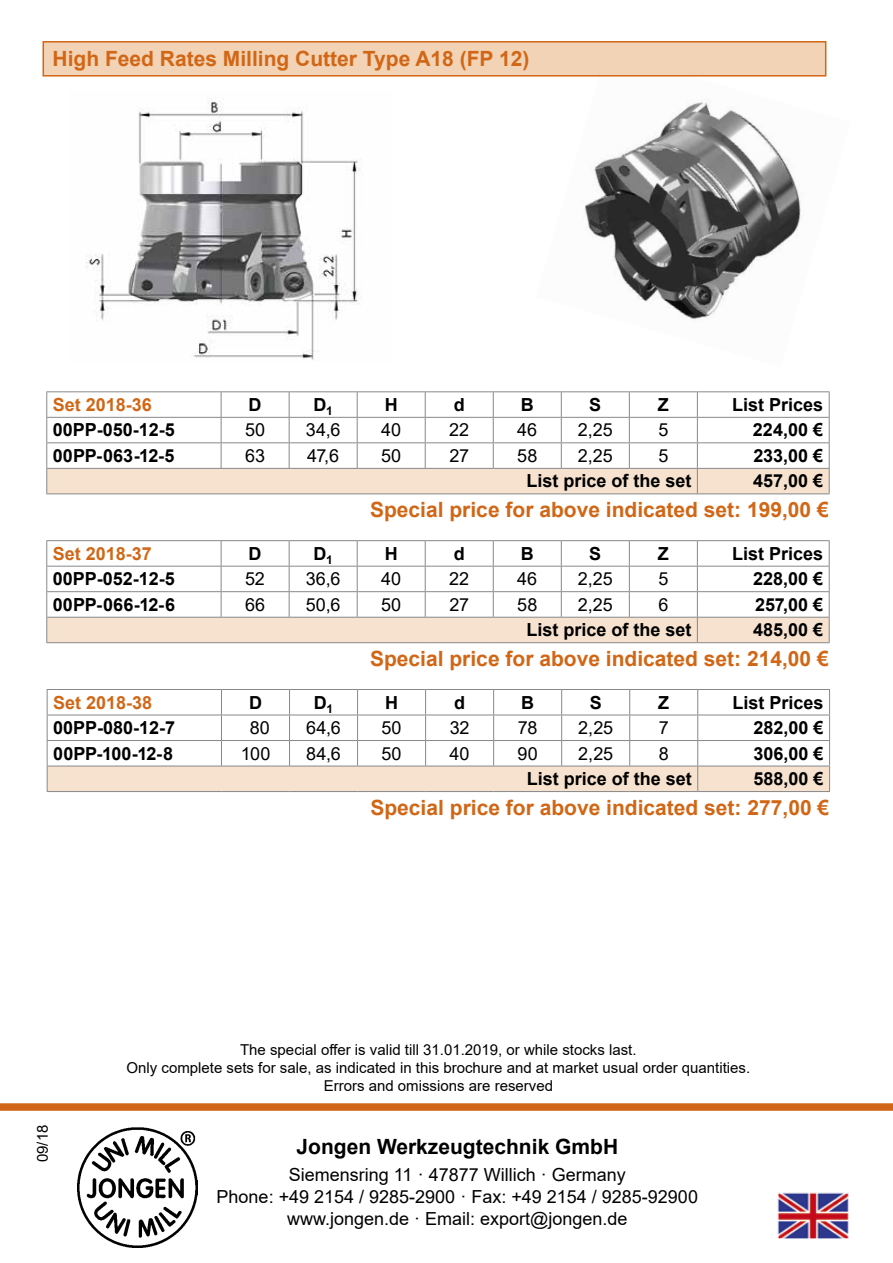
<style>
.page{position:relative;width:893px;height:1263px;background:#fff}
.page>*{position:absolute;margin:0;border:0;box-sizing:border-box;transform-origin:0 0}
.t1{font:700 21px "Arial";color:#d16716}
.t2{font:700 21px "Arial";color:#000}
.t3{font:700 18px "Arial";color:#000}
.t4{font:18px/21.6px "Arial";color:#000;text-align:center}
.t5{font:700 18px "Arial";color:#d16716}
.t6{font:15px/18px "Arial";color:#000;text-align:center}
</style>
<div class="page">
<img style="left:85px;top:98px;width:277px;height:262px">
<img style="left:584px;top:52px;width:243px;height:269px">
<div style="left:0;top:1103px;width:893px;height:8px;background:#d16716"></div>
<img style="left:77px;top:1127px;width:120px;height:120px">
<img style="left:780px;top:1195px;width:67px;height:42px">
<div style="left:778px;top:1193px;width:71px;height:46px;border:1px solid #fff"></div>
<div style="left:43px;top:42px;width:783px;height:34px;background:#f2d3b6"></div>
<div style="left:43px;top:41px;width:783px;height:36px;border:2px solid #d16716"></div>
<hr style="left:47px;top:689px;width:174px;height:1px;background:#87888a">
<hr style="left:221px;top:689px;width:69px;height:1px;background:#87888a">
<hr style="left:290px;top:689px;width:68px;height:1px;background:#87888a">
<hr style="left:358px;top:689px;width:68px;height:1px;background:#87888a">
<hr style="left:426px;top:689px;width:68px;height:1px;background:#87888a">
<hr style="left:494px;top:689px;width:68px;height:1px;background:#87888a">
<hr style="left:562px;top:689px;width:68px;height:1px;background:#87888a">
<hr style="left:630px;top:689px;width:68px;height:1px;background:#87888a">
<hr style="left:698px;top:689px;width:132px;height:1px;background:#87888a">
<svg style="left:47px;top:690px;width:783px;height:101px"></svg>
<hr style="left:47px;top:791px;width:174px;height:1px;background:#87888a">
<hr style="left:221px;top:791px;width:69px;height:1px;background:#87888a">
<hr style="left:290px;top:791px;width:68px;height:1px;background:#87888a">
<hr style="left:358px;top:791px;width:68px;height:1px;background:#87888a">
<hr style="left:426px;top:791px;width:68px;height:1px;background:#87888a">
<hr style="left:494px;top:791px;width:68px;height:1px;background:#87888a">
<hr style="left:562px;top:791px;width:68px;height:1px;background:#87888a">
<hr style="left:630px;top:791px;width:68px;height:1px;background:#87888a">
<hr style="left:698px;top:791px;width:132px;height:1px;background:#87888a">
<hr style="left:46px;top:391px;width:175px;height:1px;background:#87888a">
<hr style="left:221px;top:391px;width:68px;height:1px;background:#87888a">
<hr style="left:289px;top:391px;width:68px;height:1px;background:#87888a">
<hr style="left:357px;top:391px;width:68px;height:1px;background:#87888a">
<hr style="left:425px;top:391px;width:68px;height:1px;background:#87888a">
<hr style="left:493px;top:391px;width:68px;height:1px;background:#87888a">
<hr style="left:561px;top:391px;width:68px;height:1px;background:#87888a">
<hr style="left:629px;top:391px;width:68px;height:1px;background:#87888a">
<hr style="left:697px;top:391px;width:133px;height:1px;background:#87888a">
<svg style="left:46px;top:392px;width:784px;height:101px"></svg>
<hr style="left:46px;top:493px;width:175px;height:1px;background:#87888a">
<hr style="left:221px;top:493px;width:68px;height:1px;background:#87888a">
<hr style="left:289px;top:493px;width:68px;height:1px;background:#87888a">
<hr style="left:357px;top:493px;width:68px;height:1px;background:#87888a">
<hr style="left:425px;top:493px;width:68px;height:1px;background:#87888a">
<hr style="left:493px;top:493px;width:68px;height:1px;background:#87888a">
<hr style="left:561px;top:493px;width:68px;height:1px;background:#87888a">
<hr style="left:629px;top:493px;width:68px;height:1px;background:#87888a">
<hr style="left:697px;top:493px;width:133px;height:1px;background:#87888a">
<hr style="left:46px;top:540px;width:175px;height:1px;background:#87888a">
<hr style="left:221px;top:540px;width:68px;height:1px;background:#87888a">
<hr style="left:289px;top:540px;width:68px;height:1px;background:#87888a">
<hr style="left:357px;top:540px;width:68px;height:1px;background:#87888a">
<hr style="left:425px;top:540px;width:68px;height:1px;background:#87888a">
<hr style="left:493px;top:540px;width:68px;height:1px;background:#87888a">
<hr style="left:561px;top:540px;width:68px;height:1px;background:#87888a">
<hr style="left:629px;top:540px;width:68px;height:1px;background:#87888a">
<hr style="left:697px;top:540px;width:133px;height:1px;background:#87888a">
<svg style="left:46px;top:541px;width:784px;height:101px"></svg>
<hr style="left:46px;top:642px;width:175px;height:1px;background:#87888a">
<hr style="left:221px;top:642px;width:68px;height:1px;background:#87888a">
<hr style="left:289px;top:642px;width:68px;height:1px;background:#87888a">
<hr style="left:357px;top:642px;width:68px;height:1px;background:#87888a">
<hr style="left:425px;top:642px;width:68px;height:1px;background:#87888a">
<hr style="left:493px;top:642px;width:68px;height:1px;background:#87888a">
<hr style="left:561px;top:642px;width:68px;height:1px;background:#87888a">
<hr style="left:629px;top:642px;width:68px;height:1px;background:#87888a">
<hr style="left:697px;top:642px;width:133px;height:1px;background:#87888a">
<p class="t1" style="left:53px;top:44px;width:478px">High Feed Rates Milling Cutter Type A18 (FP 12)</p>
<p class="t5" style="left:53px;top:392px;width:101px">Set 2018-36</p>
<p class="t3" style="left:249px;top:392px;width:14px">D</p>
<p class="t3" style="left:313px;top:392px;width:21px">D<sub>1</sub></p>
<p class="t3" style="left:385px;top:392px;width:14px">H</p>
<p class="t3" style="left:454px;top:392px;width:12px">d</p>
<p class="t3" style="left:521px;top:392px;width:14px">B</p>
<p class="t3" style="left:589px;top:392px;width:14px">S</p>
<p class="t3" style="left:658px;top:392px;width:12px">Z</p>
<p class="t3" style="left:732px;top:392px;width:93px">List Prices</p>
<p class="t3" style="left:53px;top:417px;width:124px">00PP-050-12-5</p>
<p class="t4" style="left:245px;top:419px;width:22px">50</p>
<p class="t4" style="left:306px;top:419px;width:36px">34,6</p>
<p class="t4" style="left:381px;top:419px;width:22px">40</p>
<p class="t4" style="left:449px;top:419px;width:22px">22</p>
<p class="t4" style="left:517px;top:419px;width:22px">46</p>
<p class="t4" style="left:578px;top:419px;width:36px">2,25</p>
<p class="t4" style="left:658px;top:419px;width:12px">5</p>
<p class="t3" style="left:753px;top:417px;width:72px">224,00 €</p>
<p class="t3" style="left:53px;top:443px;width:123px">00PP-063-12-5</p>
<p class="t4" style="left:245px;top:445px;width:22px">63</p>
<p class="t4" style="left:307px;top:445px;width:33px">47,6</p>
<p class="t4" style="left:381px;top:445px;width:22px">50</p>
<p class="t4" style="left:449px;top:445px;width:21px">27</p>
<p class="t4" style="left:517px;top:445px;width:22px">58</p>
<p class="t4" style="left:578px;top:445px;width:36px">2,25</p>
<p class="t4" style="left:658px;top:445px;width:12px">5</p>
<p class="t3" style="left:753px;top:443px;width:71px">233,00 €</p>
<p class="t3" style="left:526px;top:468px;width:167px">List price of the set</p>
<p class="t3" style="left:753px;top:468px;width:72px">457,00 €</p>
<p class="t1" style="left:370px;top:495px;width:460px">Special price for above indicated set: 199,00 €</p>
<p class="t5" style="left:53px;top:541px;width:101px">Set 2018-37</p>
<p class="t3" style="left:249px;top:541px;width:14px">D</p>
<p class="t3" style="left:313px;top:541px;width:21px">D<sub>1</sub></p>
<p class="t3" style="left:385px;top:541px;width:14px">H</p>
<p class="t3" style="left:454px;top:541px;width:12px">d</p>
<p class="t3" style="left:521px;top:541px;width:14px">B</p>
<p class="t3" style="left:589px;top:541px;width:14px">S</p>
<p class="t3" style="left:658px;top:541px;width:12px">Z</p>
<p class="t3" style="left:732px;top:541px;width:93px">List Prices</p>
<p class="t3" style="left:53px;top:566px;width:124px">00PP-052-12-5</p>
<p class="t4" style="left:245px;top:568px;width:21px">52</p>
<p class="t4" style="left:306px;top:568px;width:36px">36,6</p>
<p class="t4" style="left:381px;top:568px;width:22px">40</p>
<p class="t4" style="left:449px;top:568px;width:22px">22</p>
<p class="t4" style="left:517px;top:568px;width:22px">46</p>
<p class="t4" style="left:578px;top:568px;width:36px">2,25</p>
<p class="t4" style="left:658px;top:568px;width:12px">5</p>
<p class="t3" style="left:753px;top:566px;width:72px">228,00 €</p>
<p class="t3" style="left:53px;top:592px;width:124px">00PP-066-12-6</p>
<p class="t4" style="left:245px;top:593px;width:22px">66</p>
<p class="t4" style="left:306px;top:593px;width:36px">50,6</p>
<p class="t4" style="left:381px;top:593px;width:22px">50</p>
<p class="t4" style="left:449px;top:593px;width:21px">27</p>
<p class="t4" style="left:517px;top:593px;width:22px">58</p>
<p class="t4" style="left:578px;top:593px;width:36px">2,25</p>
<p class="t4" style="left:658px;top:593px;width:12px">6</p>
<p class="t3" style="left:755px;top:592px;width:69px">257,00 €</p>
<p class="t3" style="left:526px;top:617px;width:167px">List price of the set</p>
<p class="t3" style="left:753px;top:617px;width:72px">485,00 €</p>
<p class="t1" style="left:370px;top:644px;width:460px">Special price for above indicated set: 214,00 €</p>
<p class="t5" style="left:53px;top:690px;width:101px">Set 2018-38</p>
<p class="t3" style="left:249px;top:690px;width:14px">D</p>
<p class="t3" style="left:314px;top:690px;width:21px">D<sub>1</sub></p>
<p class="t3" style="left:385px;top:690px;width:14px">H</p>
<p class="t3" style="left:454px;top:690px;width:12px">d</p>
<p class="t3" style="left:521px;top:690px;width:14px">B</p>
<p class="t3" style="left:590px;top:690px;width:14px">S</p>
<p class="t3" style="left:658px;top:690px;width:12px">Z</p>
<p class="t3" style="left:732px;top:690px;width:93px">List Prices</p>
<p class="t3" style="left:53px;top:715px;width:124px">00PP-080-12-7</p>
<p class="t4" style="left:250px;top:717px;width:22px">80</p>
<p class="t4" style="left:306px;top:717px;width:36px">64,6</p>
<p class="t4" style="left:382px;top:717px;width:22px">50</p>
<p class="t4" style="left:450px;top:717px;width:21px">32</p>
<p class="t4" style="left:518px;top:717px;width:21px">78</p>
<p class="t4" style="left:578px;top:717px;width:36px">2,25</p>
<p class="t4" style="left:659px;top:717px;width:12px">7</p>
<p class="t3" style="left:753px;top:715px;width:72px">282,00 €</p>
<p class="t3" style="left:53px;top:741px;width:121px">00PP-100-12-8</p>
<p class="t4" style="left:241px;top:742px;width:31px">100</p>
<p class="t4" style="left:306px;top:742px;width:36px">84,6</p>
<p class="t4" style="left:382px;top:742px;width:22px">50</p>
<p class="t4" style="left:450px;top:742px;width:22px">40</p>
<p class="t4" style="left:517px;top:742px;width:22px">90</p>
<p class="t4" style="left:578px;top:742px;width:36px">2,25</p>
<p class="t4" style="left:659px;top:742px;width:12px">8</p>
<p class="t3" style="left:753px;top:741px;width:72px">306,00 €</p>
<p class="t3" style="left:527px;top:766px;width:167px">List price of the set</p>
<p class="t3" style="left:753px;top:766px;width:72px">588,00 €</p>
<p class="t1" style="left:370px;top:793px;width:460px">Special price for above indicated set: 277,00 €</p>
<p class="t6" style="left:33px;top:1162px;width:39px;rotate:-90deg">09/18</p>
<p class="t6" style="left:127px;top:1040px;width:625px">The special offer is valid till 31.01.2019, or while stocks last.<br>Only complete sets for sale, as indicated in this brochure and at market usual order quantities.<br>Errors and omissions are reserved</p>
<p class="t2" style="left:296px;top:1132px;width:323px">Jongen Werkzeugtechnik GmbH</p>
<p class="t4" style="left:217px;top:1164px;width:483px">Siemensring 11 · 47877 Willich · Germany<br>Phone: +49 2154 / 9285-2900 · Fax: +49 2154 / 9285-92900 www.jongen.de · Email: export@jongen.de</p>
</div>
